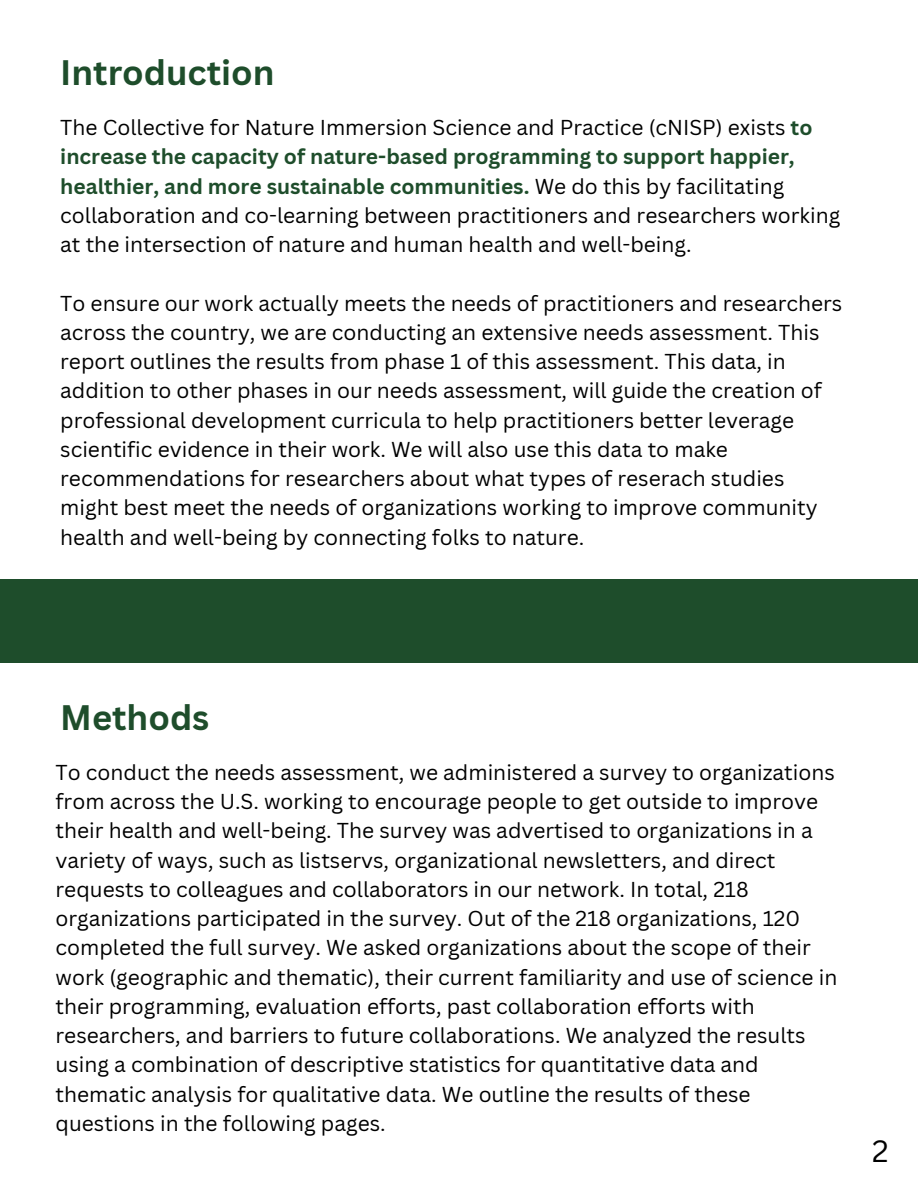
<style>
.page{position:relative;width:918px;height:1188px;background:#fff}
.page>*{position:absolute;margin:0;border:0;box-sizing:border-box;transform-origin:0 0}
.t1{font:700 34.5px "Canva Sans";color:#1e4d2b}
.t2{font:30px "Canva Sans";color:#000}
.t3{font:21px/29.2px "Canva Sans";color:#000}
.s1{font-weight:700;color:#1e4d2b}
</style>
<div class="page">
<div style="left:0;top:580px;width:918px;height:83px;background:#1e4d2b"></div>
<h1 class="t1" style="left:60px;top:48px;width:216px">Introduction</h1>
<p class="t3" style="left:60px;top:112px;width:782px">The Collective for Nature Immersion Science and Practice (cNISP) exists <span class="s1">to increase the capacity of nature-based programming to support happier, healthier, and more sustainable communities.</span> We do this by facilitating collaboration and co-learning between practitioners and researchers working at the intersection of nature and human health and well-being.</p>
<p class="t3" style="left:60px;top:288px;width:784px">To ensure our work actually meets the needs of practitioners and researchers across the country, we are conducting an extensive needs assessment. This report outlines the results from phase 1 of this assessment. This data, in addition to other phases in our needs assessment, will guide the creation of professional development curricula to help practitioners better leverage scientific evidence in their work. We will also use this data to make recommendations for researchers about what types of reserach studies might best meet the needs of organizations working to improve community health and well-being by connecting folks to nature.</p>
<h1 class="t1" style="left:60px;top:694px;width:151px">Methods</h1>
<p class="t3" style="left:56px;top:757px;width:783px">To conduct the needs assessment, we administered a survey to organizations from across the U.S. working to encourage people to get outside to improve their health and well-being. The survey was advertised to organizations in a variety of ways, such as listservs, organizational newsletters, and direct requests to colleagues and collaborators in our network. In total, 218 organizations participated in the survey. Out of the 218 organizations, 120 completed the full survey. We asked organizations about the scope of their work (geographic and thematic), their current familiarity and use of science in their programming, evaluation efforts, past collaboration efforts with researchers, and barriers to future collaborations. We analyzed the results using a combination of descriptive statistics for quantitative data and thematic analysis for qualitative data. We outline the results of these questions in the following pages.</p>
<p class="t2" style="left:872px;top:1129px;width:18px">2</p>
</div>
